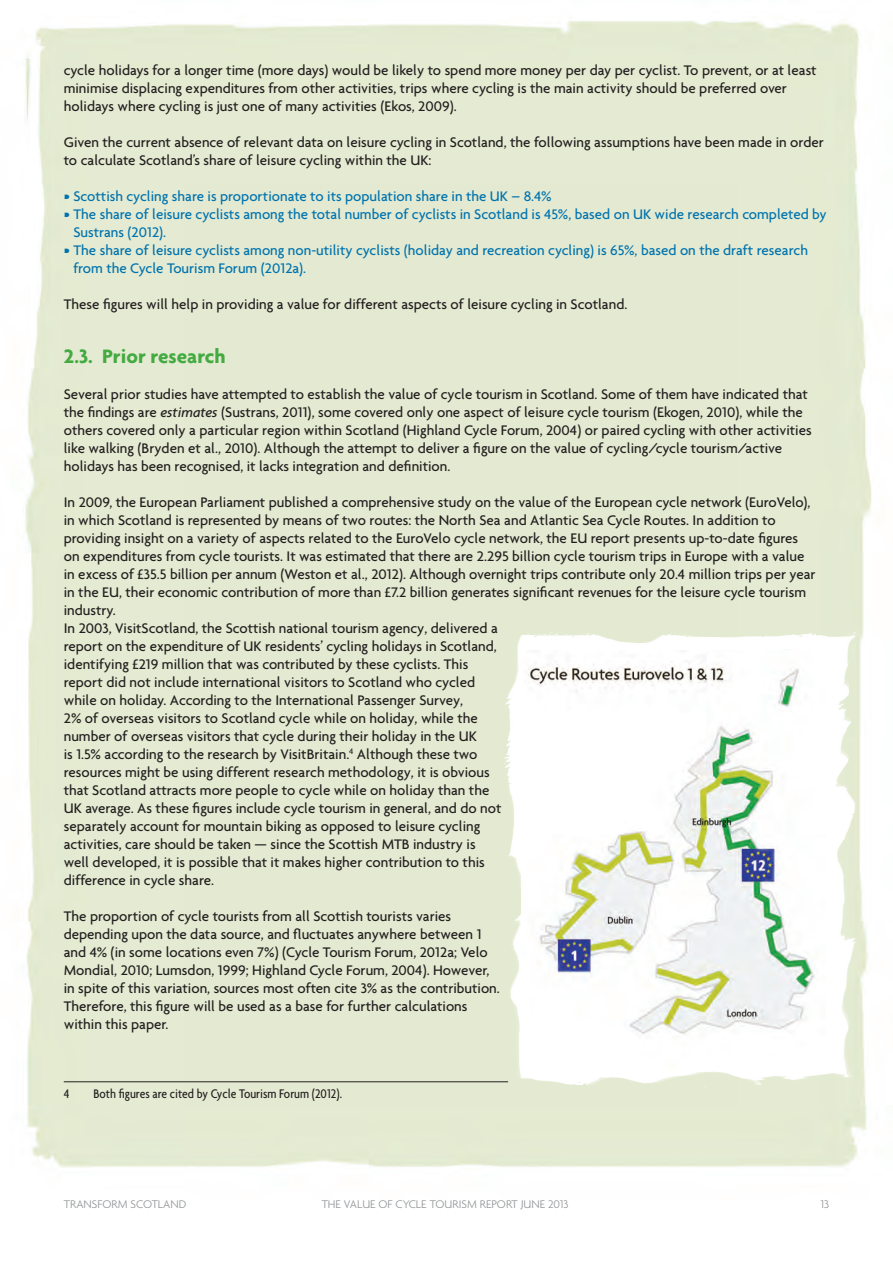
<style>
.page{position:relative;width:893px;height:1263px;background:#fff}
.page>*{position:absolute;margin:0;border:0;box-sizing:border-box;transform-origin:0 0}
.t1{font:700 21px "Agenda";color:#44aa42}
.t2{font:500 15px/18px "Agenda";color:#231f20}
.t3{font:500 15px/18px "Agenda";color:#0073ae}
.t4{font:500 condensed 13.5px "Agenda";color:#231f20}
.t5{font:300 12px "Agenda";color:#939598}
.s1{font-style:italic}
</style>
<div class="page">
<hr style="left:64px;top:1081px;width:444px;height:1px;background:#231f20">
<img style="left:492px;top:612px;width:380px;height:494px">
<img style="left:522px;top:651px;width:303px;height:418px">
<p class="t2" style="left:64px;top:61px;width:754px">cycle holidays for a longer time (more days) would be likely to spend more money per day per cyclist. To prevent, or at least minimise displacing expenditures from other activities, trips where cycling is the main activity should be preferred over holidays where cycling is just one of many activities (Ekos, 2009).</p>
<p class="t2" style="left:64px;top:133px;width:761px">Given the current absence of relevant data on leisure cycling in Scotland, the following assumptions have been made in order to calculate Scotland’s share of leisure cycling within the UK:</p>
<p class="t3" style="left:64px;top:187px;width:489px">• Scottish cycling share is proportionate to its population share in the UK – 8.4%</p>
<p class="t3" style="left:73px;top:205px;width:755px;text-indent:-10px">• The share of leisure cyclists among the total number of cyclists in Scotland is 45%, based on UK wide research completed by<br>Sustrans (2012).</p>
<p class="t3" style="left:73px;top:241px;width:736px;text-indent:-10px">• The share of leisure cyclists among non-utility cyclists (holiday and recreation cycling) is 65%, based on the draft research from the Cycle Tourism Forum (2012a).</p>
<p class="t2" style="left:64px;top:295px;width:565px">These figures will help in providing a value for different aspects of leisure cycling in Scotland.</p>
<h1 class="t1" style="left:64px;top:344px;width:163px">2.3. Prior research</h1>
<p class="t2" style="left:64px;top:385px;width:749px">Several prior studies have attempted to establish the value of cycle tourism in Scotland. Some of them have indicated that the findings are <span class="s1">estimates</span> (Sustrans, 2011), some covered only one aspect of leisure cycle tourism (Ekogen, 2010), while the others covered only a particular region within Scotland (Highland Cycle Forum, 2004) or paired cycling with other activities like walking (Bryden et al., 2010). Although the attempt to deliver a figure on the value of cycling/cycle tourism/active holidays has been recognised, it lacks integration and definition.</p>
<p class="t2" style="left:64px;top:493px;width:753px">In 2009, the European Parliament published a comprehensive study on the value of the European cycle network (EuroVelo), in which Scotland is represented by means of two routes: the North Sea and Atlantic Sea Cycle Routes. In addition to providing insight on a variety of aspects related to the EuroVelo cycle network, the EU report presents up-to-date figures on expenditures from cycle tourists. It was estimated that there are 2.295 billion cycle tourism trips in Europe with a value in excess of £35.5 billion per annum (Weston et al., 2012). Although overnight trips contribute only 20.4 million trips per year in the EU, their economic contribution of more than £7.2 billion generates significant revenues for the leisure cycle tourism industry.</p>
<p class="t2" style="left:64px;top:619px;width:439px">In 2003, VisitScotland, the Scottish national tourism agency, delivered a report on the expenditure of UK residents’ cycling holidays in Scotland, identifying £219 million that was contributed by these cyclists. This report did not include international visitors to Scotland who cycled while on holiday. According to the International Passenger Survey,<br>2% of overseas visitors to Scotland cycle while on holiday, while the number of overseas visitors that cycle during their holiday in the UK<br>is 1.5% according to the research by VisitBritain.<sup>4</sup> Although these two resources might be using different research methodology, it is obvious that Scotland attracts more people to cycle while on holiday than the UK average. As these figures include cycle tourism in general, and do not separately account for mountain biking as opposed to leisure cycling activities, care should be taken — since the Scottish MTB industry is well developed, it is possible that it makes higher contribution to this difference in cycle share.</p>
<p class="t2" style="left:64px;top:907px;width:438px">The proportion of cycle tourists from all Scottish tourists varies depending upon the data source, and fluctuates anywhere between 1 and 4% (in some locations even 7%) (Cycle Tourism Forum, 2012a; Velo Mondial, 2010; Lumsdon, 1999; Highland Cycle Forum, 2004). However, in spite of this variation, sources most often cite 3% as the contribution.<br>Therefore, this figure will be used as a base for further calculations within this paper.</p>
<p class="t4" style="left:64px;top:1086px;width:7px">4</p>
<p class="t4" style="left:94px;top:1086px;width:250px">Both figures are cited by Cycle Tourism Forum (2012).</p>
<p class="t5" style="left:64px;top:1197px;width:124px">TRANSFORM SCOTLAND</p>
<p class="t5" style="left:322px;top:1197px;width:248px">THE VALUE OF CYCLE TOURISM REPORT JUNE 2013</p>
<p class="t5" style="left:821px;top:1197px;width:10px">13</p>
</div>
